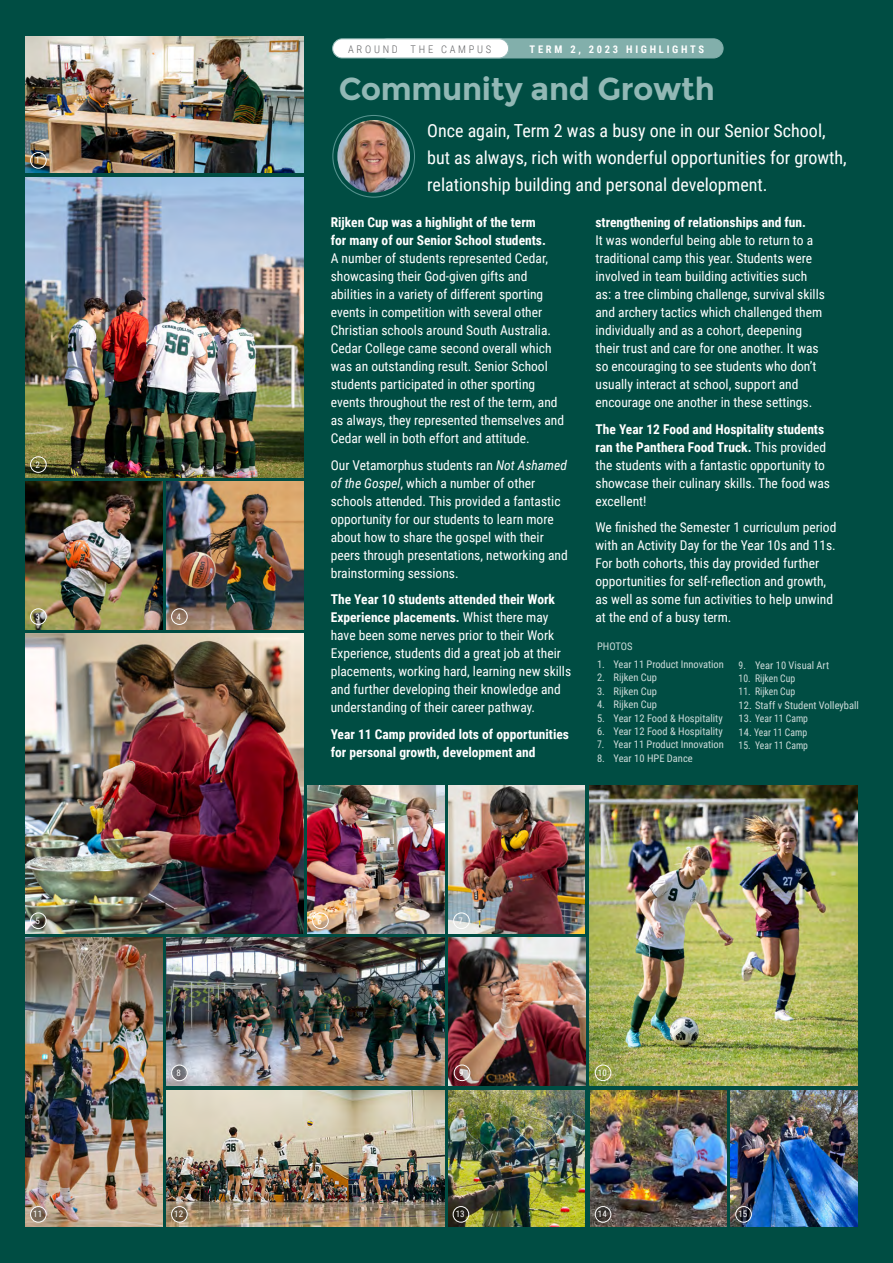
<style>
.page{position:relative;width:893px;height:1263px;background:#004d43}
.page>*{position:absolute;margin:0;border:0;box-sizing:border-box;transform-origin:0 0}
.t1{font:700 31.5px "Montserrat";letter-spacing:-.01em;color:#92b8b5}
.t2{font:18px/27px "Roboto Condensed";color:#fff}
.t3{font:13.5px/18px "Roboto Condensed";color:#fff}
.t4{font:700 13.5px/18px "Roboto Condensed";color:#fff}
.t5{font:10.5px "Roboto Condensed";color:#fff}
.t6{font:10.5px "Roboto Condensed";color:#fff;scale:.92 1}
.t7{font:700 10.5px "Roboto Condensed";letter-spacing:.26em;color:#fff}
.t8{font:300 10.5px "Roboto Condensed";letter-spacing:.26em;color:#636466}
.t9{font:9px "Roboto Condensed";color:#fff}
.s1{font-style:italic}
.s2{font-weight:700}
</style>
<div class="page">
<img style="left:26px;top:634px;width:277px;height:299px">
<img style="left:26px;top:482px;width:136px;height:147px">
<img style="left:26px;top:36px;width:277px;height:137px">
<img style="left:26px;top:938px;width:136px;height:289px">
<img style="left:26px;top:178px;width:277px;height:299px">
<img style="left:167px;top:482px;width:136px;height:147px">
<img style="left:449px;top:1090px;width:136px;height:137px">
<img style="left:590px;top:1090px;width:136px;height:137px">
<img style="left:449px;top:938px;width:136px;height:147px">
<img style="left:167px;top:938px;width:277px;height:147px">
<img style="left:167px;top:1090px;width:277px;height:137px">
<img style="left:448px;top:786px;width:137px;height:147px">
<img style="left:590px;top:786px;width:267px;height:299px">
<img style="left:308px;top:786px;width:136px;height:147px">
<img style="left:731px;top:1090px;width:126px;height:137px">
<div style="left:30px;top:152px;width:17px;height:17px;border:1px solid #fff;border-radius:50%"></div>
<div style="left:30px;top:456px;width:17px;height:17px;border:1px solid #fff;border-radius:50%"></div>
<div style="left:30px;top:608px;width:17px;height:17px;border:1px solid #fff;border-radius:50%"></div>
<div style="left:30px;top:912px;width:17px;height:17px;border:1px solid #fff;border-radius:50%"></div>
<div style="left:312px;top:912px;width:17px;height:17px;border:1px solid #fff;border-radius:50%"></div>
<div style="left:454px;top:1064px;width:16px;height:17px;border:1px solid #fff;border-radius:50%"></div>
<div style="left:171px;top:608px;width:17px;height:17px;border:1px solid #fff;border-radius:50%"></div>
<div style="left:453px;top:912px;width:17px;height:17px;border:1px solid #fff;border-radius:50%"></div>
<svg style="left:31px;top:1206px;width:15px;height:16px"></svg>
<svg style="left:172px;top:1206px;width:15px;height:16px"></svg>
<div style="left:171px;top:1206px;width:17px;height:16px;border:1px solid #fff;border-radius:50%"></div>
<svg style="left:172px;top:1065px;width:15px;height:16px"></svg>
<div style="left:171px;top:1065px;width:17px;height:16px;border:1px solid #fff;border-radius:50%"></div>
<svg style="left:736px;top:1206px;width:15px;height:16px"></svg>
<div style="left:735px;top:1206px;width:17px;height:16px;border:1px solid #fff;border-radius:50%"></div>
<div style="left:30px;top:1206px;width:17px;height:16px;border:1px solid #fff;border-radius:50%"></div>
<svg style="left:453px;top:1206px;width:16px;height:16px"></svg>
<div style="left:453px;top:1206px;width:16px;height:16px;border:1px solid #fff;border-radius:50%"></div>
<svg style="left:595px;top:1206px;width:16px;height:16px"></svg>
<div style="left:595px;top:1206px;width:16px;height:16px;border:1px solid #fff;border-radius:50%"></div>
<div style="left:332px;top:115px;width:83px;height:83px;border:1px solid #56938f;border-radius:50%"></div>
<img style="left:337px;top:120px;width:73px;height:73px;border-radius:36px">
<div style="left:595px;top:1064px;width:16px;height:17px;border:1px solid #fff;border-radius:50%"></div>
<div style="left:378px;top:39px;width:345px;height:19px;background:#82afab;border-radius:10px"></div>
<div style="left:378px;top:38px;width:345px;height:20px;border:1px solid #82afab;border-radius:10px"></div>
<div style="left:333px;top:39px;width:176px;height:19px;background:#fff;border-radius:10px"></div>
<div style="left:332px;top:38px;width:177px;height:20px;border:1px solid #92b8b5;border-radius:10px"></div>
<p class="t8" style="left:348px;top:42px;width:145px">AROUND THE CAMPUS</p>
<p class="t7" style="left:530px;top:42px;width:176px">TERM 2, 2023 HIGHLIGHTS</p>
<p class="t9" style="left:35px;top:154px;width:6px">1</p>
<p class="t9" style="left:35px;top:458px;width:6px">2</p>
<p class="t9" style="left:35px;top:610px;width:6px">3</p>
<p class="t9" style="left:176px;top:610px;width:6px">4</p>
<h1 class="t1" style="left:339px;top:71px;width:378px">Community and Growth</h1>
<h2 class="t2" style="left:427px;top:116px;width:421px">Once again, Term 2 was a busy one in our Senior School, but as always, rich with wonderful opportunities for growth, relationship building and personal development.</h2>
<p class="t4" style="left:331px;top:213px;width:217px">Rijken Cup was a highlight of the term for many of our Senior School students.</p>
<p class="t3" style="left:331px;top:249px;width:235px">A number of students represented Cedar, showcasing their God-given gifts and abilities in a variety of different sporting events in competition with several other Christian schools around South Australia.<br>Cedar College came second overall which was an outstanding result. Senior School students participated in other sporting events throughout the rest of the term, and as always, they represented themselves and Cedar well in both effort and attitude.</p>
<p class="t3" style="left:331px;top:455px;width:239px">Our Vetamorphus students ran <span class="s1">Not Ashamed of the Gospel</span>, which a number of other schools attended. This provided a fantastic opportunity for our students to learn more about how to share the gospel with their peers through presentations, networking and brainstorming sessions.</p>
<p class="t3" style="left:331px;top:590px;width:242px"><span class="s2">The Year 10 students attended their Work Experience placements.</span> Whist there may have been some nerves prior to their Work Experience, students did a great job at their placements, working hard, learning new skills and further developing their knowledge and understanding of their career pathway.</p>
<p class="t4" style="left:331px;top:724px;width:240px">Year 11 Camp provided lots of opportunities for personal growth, development and</p>
<p class="t4" style="left:595px;top:213px;width:212px">strengthening of relationships and fun.</p>
<p class="t3" style="left:595px;top:231px;width:231px">It was wonderful being able to return to a traditional camp this year. Students were involved in team building activities such as: a tree climbing challenge, survival skills and archery tactics which challenged them individually and as a cohort, deepening their trust and care for one another. It was so encouraging to see students who don’t usually interact at school, support and encourage one another in these settings.</p>
<p class="t3" style="left:595px;top:419px;width:236px"><span class="s2">The Year 12 Food and Hospitality students ran the Panthera Food Truck.</span> This provided the students with a fantastic opportunity to showcase their culinary skills. The food was excellent!</p>
<p class="t3" style="left:595px;top:518px;width:242px">We finished the Semester 1 curriculum period with an Activity Day for the Year 10s and 11s.<br>For both cohorts, this day provided further opportunities for self-reflection and growth, as well as some fun activities to help unwind at the end of a busy term.</p>
<p class="t5" style="left:597px;top:639px;width:37px">PHOTOS</p>
<p class="t5" style="left:597px;top:657px;width:128px">1. Year 11 Product Innovation</p>
<p class="t5" style="left:597px;top:670px;width:62px">2. Rijken Cup</p>
<p class="t5" style="left:597px;top:684px;width:62px">3. Rijken Cup</p>
<p class="t5" style="left:597px;top:697px;width:62px">4. Rijken Cup</p>
<p class="t5" style="left:597px;top:710px;width:127px">5. Year 12 Food &amp; Hospitality</p>
<p class="t5" style="left:597px;top:724px;width:127px">6. Year 12 Food &amp; Hospitality</p>
<p class="t6" style="left:597px;top:737px;width:139px">7. Year 11 Product Innovation</p>
<p class="t5" style="left:597px;top:750px;width:97px">8. Year 10 HPE Dance</p>
<p class="t6" style="left:739px;top:657px;width:100px">9. Year 10 Visual Art</p>
<p class="t6" style="left:739px;top:671px;width:63px">10. Rijken Cup</p>
<p class="t6" style="left:739px;top:684px;width:63px">11. Rijken Cup</p>
<p class="t5" style="left:739px;top:698px;width:122px">12. Staff v Student Volleyball</p>
<p class="t5" style="left:739px;top:711px;width:71px">13. Year 11 Camp</p>
<p class="t5" style="left:739px;top:724px;width:70px">14. Year 11 Camp</p>
<p class="t6" style="left:739px;top:738px;width:77px">15. Year 11 Camp</p>
<p class="t9" style="left:35px;top:914px;width:6px">5</p>
<p class="t9" style="left:318px;top:914px;width:6px">6</p>
<p class="t9" style="left:176px;top:1066px;width:6px">8</p>
<p class="t9" style="left:459px;top:914px;width:6px">7</p>
<p class="t9" style="left:459px;top:1066px;width:6px">9</p>
<p class="t9" style="left:598px;top:1066px;width:10px">10</p>
<p class="t9" style="left:33px;top:1208px;width:10px">11</p>
<p class="t9" style="left:456px;top:1208px;width:10px">13</p>
<p class="t9" style="left:598px;top:1208px;width:10px">14</p>
<p class="t9" style="left:738px;top:1208px;width:10px">15</p>
<p class="t9" style="left:174px;top:1208px;width:10px">12</p>
</div>
